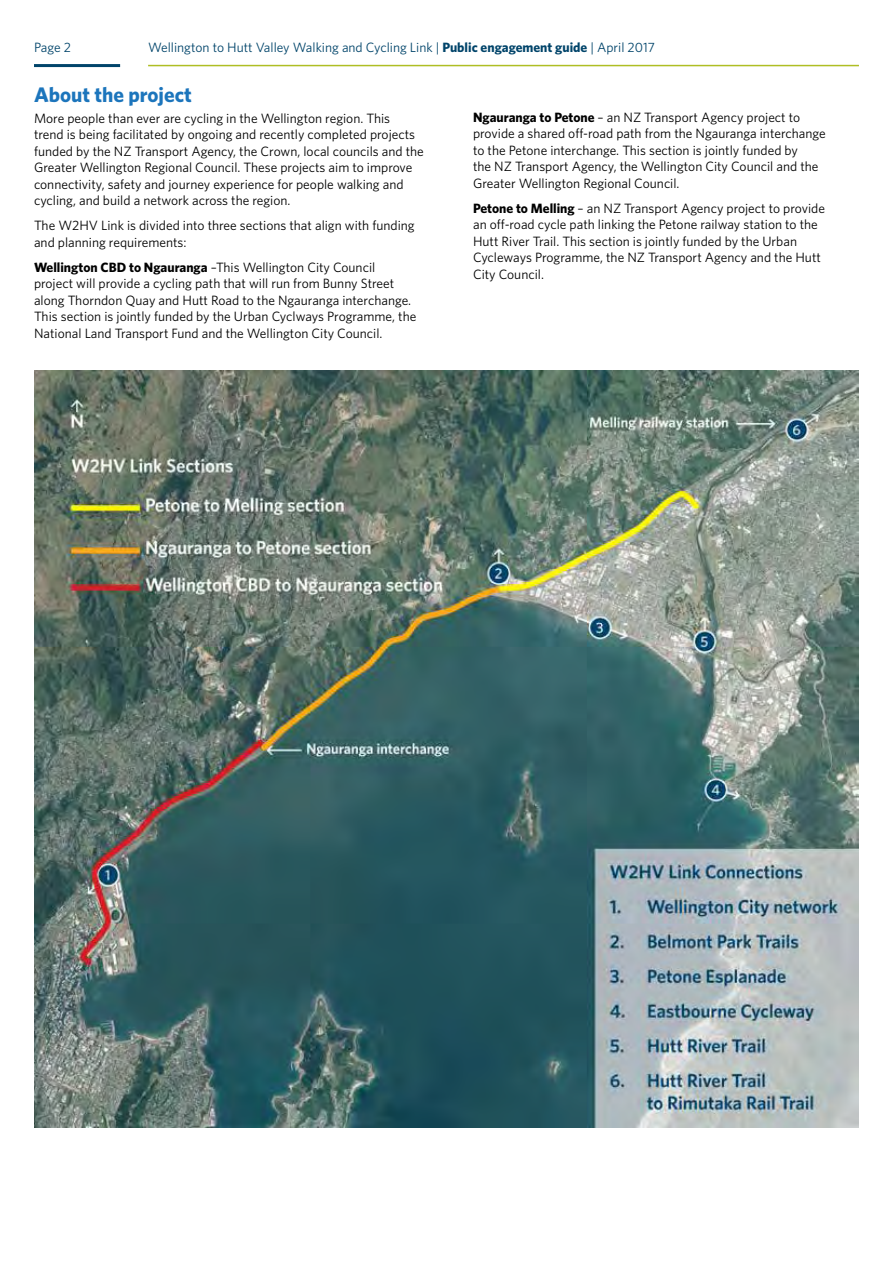
<style>
.page{position:relative;width:893px;height:1263px;background:#fff}
.page>*{position:absolute;margin:0;border:0;box-sizing:border-box;transform-origin:0 0}
.t1{font:700 21px "Whitney";color:#1c75bc}
.t2{font:13.5px/16.5px "Whitney";color:#000}
.t3{font:13.5px "Whitney";color:#00446a}
.s1{font-weight:700}
</style>
<div class="page">
<hr style="left:34px;top:64px;width:86px;height:3px;background:#00446a">
<hr style="left:148px;top:65px;width:711px;height:1px;background:#afbe24">
<img style="left:34px;top:371px;width:825px;height:756px">
<p class="t3" style="left:34px;top:39px;width:38px">Page 2</p>
<p class="t3" style="left:148px;top:39px;width:508px">Wellington to Hutt Valley Walking and Cycling Link | <span class="s1">Public engagement guide</span> | April 2017</p>
<h1 class="t1" style="left:34px;top:80px;width:159px">About the project</h1>
<p class="t2" style="left:34px;top:109px;width:391px">More people than ever are cycling in the Wellington region. This<br>trend is being facilitated by ongoing and recently completed projects funded by the NZ Transport Agency, the Crown, local councils and the Greater Wellington Regional Council. These projects aim to improve connectivity, safety and journey experience for people walking and cycling, and build a network across the region.</p>
<p class="t2" style="left:34px;top:217px;width:382px">The W2HV Link is divided into three sections that align with funding and planning requirements:</p>
<p class="t2" style="left:34px;top:258px;width:384px"><span class="s1">Wellington CBD to Ngauranga</span> –This Wellington City Council project will provide a cycling path that will run from Bunny Street along Thorndon Quay and Hutt Road to the Ngauranga interchange.<br>This section is jointly funded by the Urban Cyclways Programme, the National Land Transport Fund and the Wellington City Council.</p>
<p class="t2" style="left:473px;top:109px;width:354px"><span class="s1">Ngauranga to Petone</span> – an NZ Transport Agency project to provide a shared off-road path from the Ngauranga interchange to the Petone interchange. This section is jointly funded by<br>the NZ Transport Agency, the Wellington City Council and the Greater Wellington Regional Council.</p>
<p class="t2" style="left:473px;top:200px;width:353px"><span class="s1">Petone to Melling</span> – an NZ Transport Agency project to provide an off-road cycle path linking the Petone railway station to the Hutt River Trail. This section is jointly funded by the Urban Cycleways Programme, the NZ Transport Agency and the Hutt City Council.</p>
</div>
